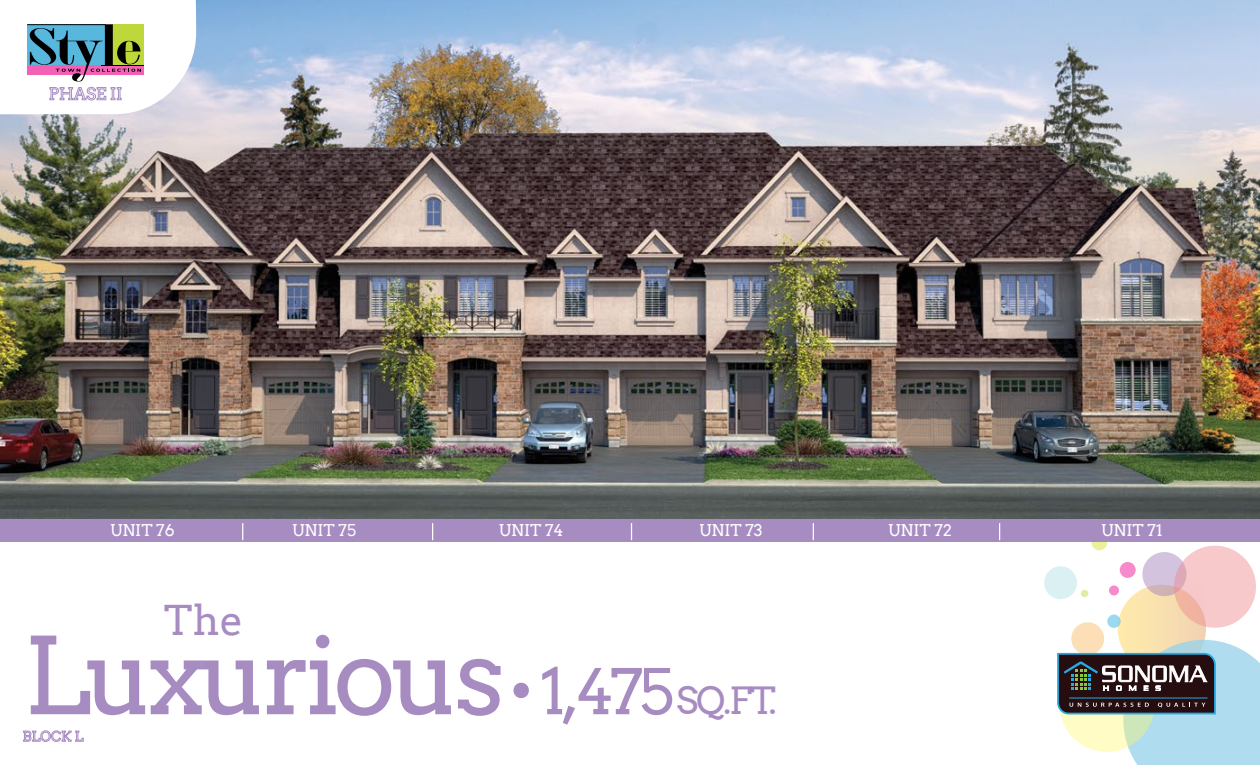
<style>
.page{position:relative;width:1260px;height:765px;background:#fff}
.page>*{position:absolute;margin:0;border:0;box-sizing:border-box;transform-origin:0 0}
.t1{font:106.25px "Arvo";letter-spacing:-.06em;color:#a78cc2}
.t2{font:41.12px "Arvo";color:#a78cc2}
.t3{font:16.25px "Arvo";color:#fff}
.s1{font-size:62.5px}
.s2{font-size:37.5px}
</style>
<div class="page">
<div style="left:1118px;top:585px;width:88px;height:88px;background:linear-gradient(to right,#ffecab,#f1d3b3);border-radius:44px"></div>
<div style="left:1044px;top:566px;width:33px;height:33px;background:#daf0f2;border-radius:50%"></div>
<svg style="left:1107px;top:615px;width:14px;height:13px"></svg>
<svg style="left:1109px;top:585px;width:10px;height:10px"></svg>
<div style="left:1091px;top:534px;width:16px;height:16px;background:#ecf09a;border-radius:50%"></div>
<div style="left:1071px;top:622px;width:33px;height:33px;background:#fddfb7;border-radius:50%"></div>
<div style="left:1081px;top:590px;width:7px;height:7px;background:#e1eca5;border-radius:50%"></div>
<svg style="left:1120px;top:562px;width:16px;height:16px"></svg>
<svg style="left:1142px;top:552px;width:44px;height:44px"></svg>
<svg style="left:1174px;top:546px;width:82px;height:82px;background:#f5c5c4"></svg>
<img style="left:0;top:0;width:1260px;height:519px">
<svg style="left:1057px;top:640px;width:203px;height:125px;background:#97a6a7"></svg>
<hr style="left:1069px;top:698px;width:139px;height:1px;background:#27aae1">
<svg style="left:23px;top:730px;width:61px;height:12px"></svg>
<div style="left:0;top:519px;width:1260px;height:23px;background:#a78cc2"></div>
<svg style="left:432px;top:523px;width:1px;height:17px"></svg>
<svg style="left:631px;top:523px;width:1px;height:17px"></svg>
<svg style="left:242px;top:523px;width:1px;height:17px"></svg>
<svg style="left:813px;top:523px;width:1px;height:17px"></svg>
<svg style="left:999px;top:523px;width:1px;height:17px"></svg>
<svg style="left:0;top:0;width:196px;height:114px"></svg>
<p class="t3" style="left:110px;top:521px;width:66px">UNIT 76</p>
<p class="t3" style="left:292px;top:521px;width:65px">UNIT 75</p>
<p class="t3" style="left:499px;top:521px;width:66px">UNIT 74</p>
<p class="t3" style="left:699px;top:521px;width:65px">UNIT 73</p>
<p class="t3" style="left:888px;top:521px;width:65px">UNIT 72</p>
<p class="t3" style="left:1101px;top:521px;width:63px">UNIT 71</p>
<h2 class="t2" style="left:164px;top:596px;width:81px">The</h2>
<h1 class="t1" style="left:23px;top:612px;width:755px">Luxurious <span class="s1">• 1,475</span> <span class="s2">SQ.FT.</span></h1>
</div>
